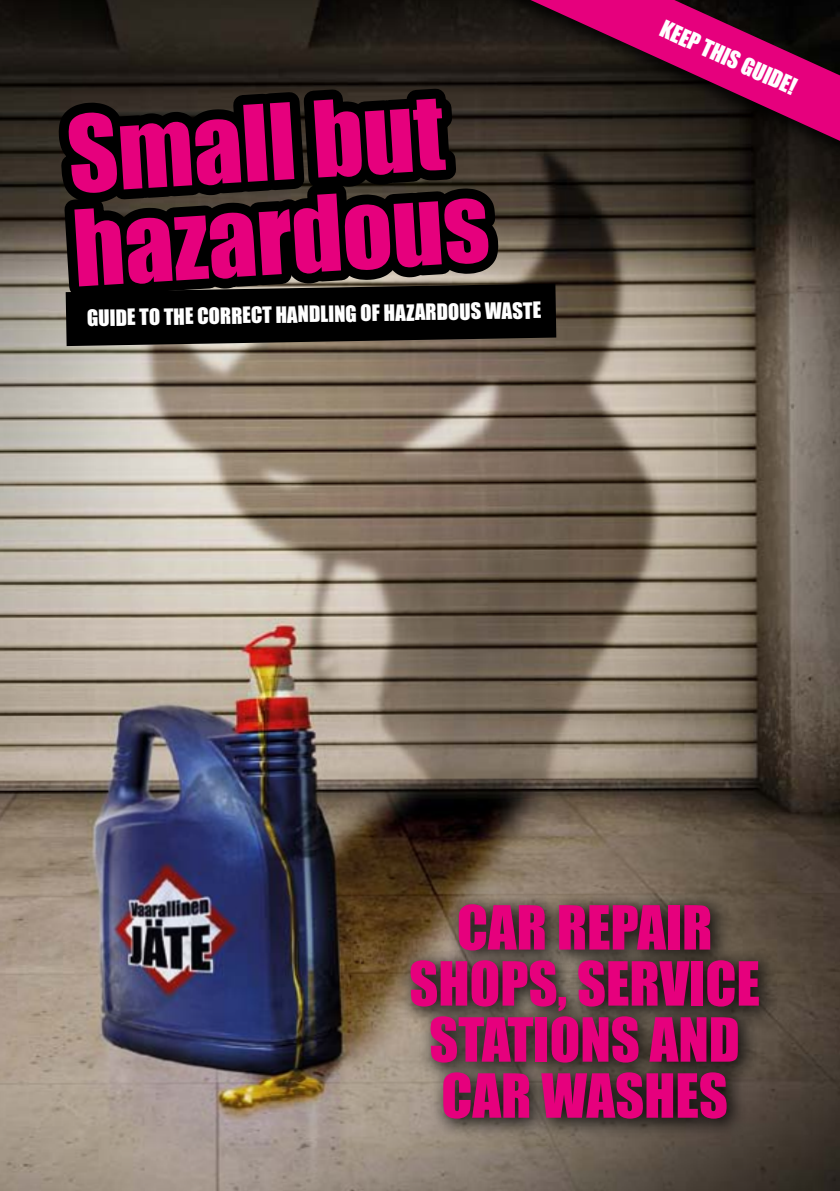
<style>
.page{position:relative;width:840px;height:1191px;background:#fff}
.page>*{position:absolute;margin:0;border:0;box-sizing:border-box;transform-origin:0 0}
.t1{font:97.4px/94px "Impact";color:#e6007d}
.t2{font:56.2px/56px "Impact";color:#e6007d;text-align:center}
.t3{font:22px "Impact";color:#fff}
.t4{font:20.8px "Impact";color:#fff}
</style>
<div class="page">
<img style="left:0;top:0;width:839px;height:1191px">
<div style="left:396px;top:890px;width:384px;height:250px;background:#000;opacity:.75"></div>
<svg style="left:42px;top:0;width:514px;height:346px"></svg>
<div style="left:342px;top:0;width:497px;height:280px;background:#000;opacity:.75"></div>
<svg style="left:530px;top:0;width:309px;height:141px"></svg>
<h1 class="t1" style="left:63px;top:107px;width:422px;rotate:-4deg">SMALL BUT<br>HAZARDOUS</h1>
<p class="t4" style="left:87px;top:302px;width:455px;rotate:-1deg">GUIDE TO THE CORRECT HANDLING OF HAZARDOUS WASTE</p>
<p class="t3" style="left:668px;top:12px;width:148px;rotate:24deg">KEEP THIS GUIDE!</p>
<p class="t2" style="left:409px;top:898px;width:352px">CAR REPAIR<br>SHOPS, SERVICE<br>STATIONS AND<br>CAR WASHES</p>
</div>
